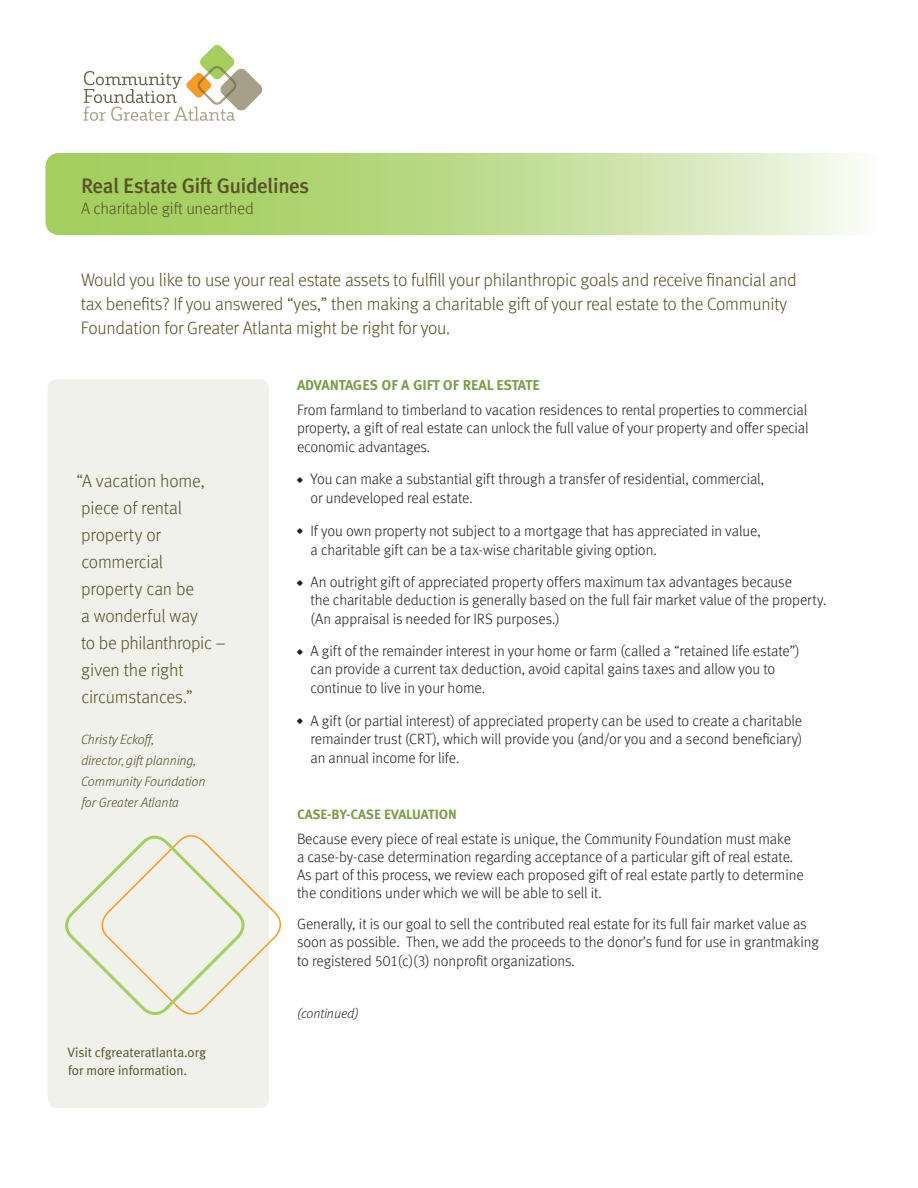
<style>
.page{position:relative;width:918px;height:1188px;background:#fff}
.page>*{position:absolute;margin:0;border:0;box-sizing:border-box;transform-origin:0 0}
.t1{font:500 21px "Meta Plus";letter-spacing:-.015em;color:#565328}
.t2{font:18px/27px "Meta Light LF";letter-spacing:-.01em;color:#565328}
.t3{font:16.5px "Meta Light LF";letter-spacing:-.005em;color:#565328}
.t4{font:15px/18.5px "Meta Light LF";letter-spacing:-.005em;color:#231f20}
.t5{font:14.25px "Meta Bold Caps";letter-spacing:-.005em;color:#799d4a}
.t6{font:italic 300 13.5px/21px "Meta OT";letter-spacing:-.005em;color:#514e25}
.t7{font:13.5px/18px "Meta Plus Normal";letter-spacing:-.005em;color:#565328}
.t8{font:13.5px "Meta Bold Caps";letter-spacing:-.005em;color:#799d4a}
.t9{font:italic 300 13.5px "Meta OT";letter-spacing:-.005em;color:#231f20}
</style>
<div class="page">
<svg style="left:46px;top:153px;width:811px;height:82px"></svg>
<svg style="left:83px;top:45px;width:179px;height:76px"></svg>
<div style="left:48px;top:379px;width:221px;height:729px;background:#f1f1ec;border-radius:9px"></div>
<svg style="left:65px;top:835px;width:217px;height:181px"></svg>
<h1 class="t1" style="left:81px;top:174px;width:230px">Real Estate Gift Guidelines</h1>
<p class="t3" style="left:81px;top:199px;width:175px">A charitable gift unearthed</p>
<p class="t2" style="left:81px;top:267px;width:717px;line-height:24px">Would you like to use your real estate assets to fulfill your philanthropic goals and receive financial and tax benefits? If you answered “yes,” then making a charitable gift of your real estate to the Community<br>Foundation for Greater Atlanta might be right for you.</p>
<p class="t2" style="left:76px;top:467px;width:151px">“A vacation home, piece of rental property or commercial<br>property can be<br>a wonderful way<br>to be philanthropic – given the right circumstances.”</p>
<p class="t6" style="left:81px;top:729px;width:126px">Christy Eckoff,<br>director, gift planning,<br>Community Foundation for Greater Atlanta</p>
<p class="t7" style="left:68px;top:1043px;width:140px">Visit cfgreateratlanta.org for more information.</p>
<p class="t5" style="left:297px;top:377px;width:244px">ADVANTAGES OF A GIFT OF REAL ESTATE</p>
<p class="t4" style="left:297px;top:401px;width:513px;text-align:justify">From farmland to timberland to vacation residences to rental properties to commercial property, a gift of real estate can unlock the full value of your property and offer special economic advantages.</p>
<p class="t4" style="left:310px;top:470px;width:455px;line-height:18.9px;text-indent:-14px">• You can make a substantial gift through a transfer of residential, commercial, or undeveloped real estate.</p>
<p class="t4" style="left:310px;top:521px;width:452px;line-height:18.9px;text-indent:-14px">• If you own property not subject to a mortgage that has appreciated in value, a charitable gift can be a tax-wise charitable giving option.</p>
<p class="t4" style="left:311px;top:572px;width:517px;text-indent:-14px">• An outright gift of appreciated property offers maximum tax advantages because<br>the charitable deduction is generally based on the full fair market value of the property. (An appraisal is needed for IRS purposes.)</p>
<p class="t4" style="left:310px;top:642px;width:491px;text-indent:-13px">• A gift of the remainder interest in your home or farm (called a “retained life estate”) can provide a current tax deduction, avoid capital gains taxes and allow you to continue to live in your home.</p>
<p class="t4" style="left:311px;top:711px;width:493px;text-align:justify;text-indent:-14px">• A gift (or partial interest) of appreciated property can be used to create a charitable remainder trust (CRT), which will provide you (and/or you and a second beneficiary) an annual income for life.</p>
<p class="t8" style="left:297px;top:806px;width:161px">CASE-BY-CASE EVALUATION</p>
<p class="t4" style="left:297px;top:829px;width:508px;line-height:18px">Because every piece of real estate is unique, the Community Foundation must make<br>a case-by-case determination regarding acceptance of a particular gift of real estate.<br>As part of this process, we review each proposed gift of real estate partly to determine the conditions under which we will be able to sell it.</p>
<p class="t4" style="left:297px;top:914px;width:523px">Generally, it is our goal to sell the contributed real estate for its full fair market value as soon as possible. Then, we add the proceeds to the donor’s fund for use in grantmaking to registered 501(c)(3) nonprofit organizations.</p>
<p class="t9" style="left:297px;top:1005px;width:63px">(continued)</p>
</div>
